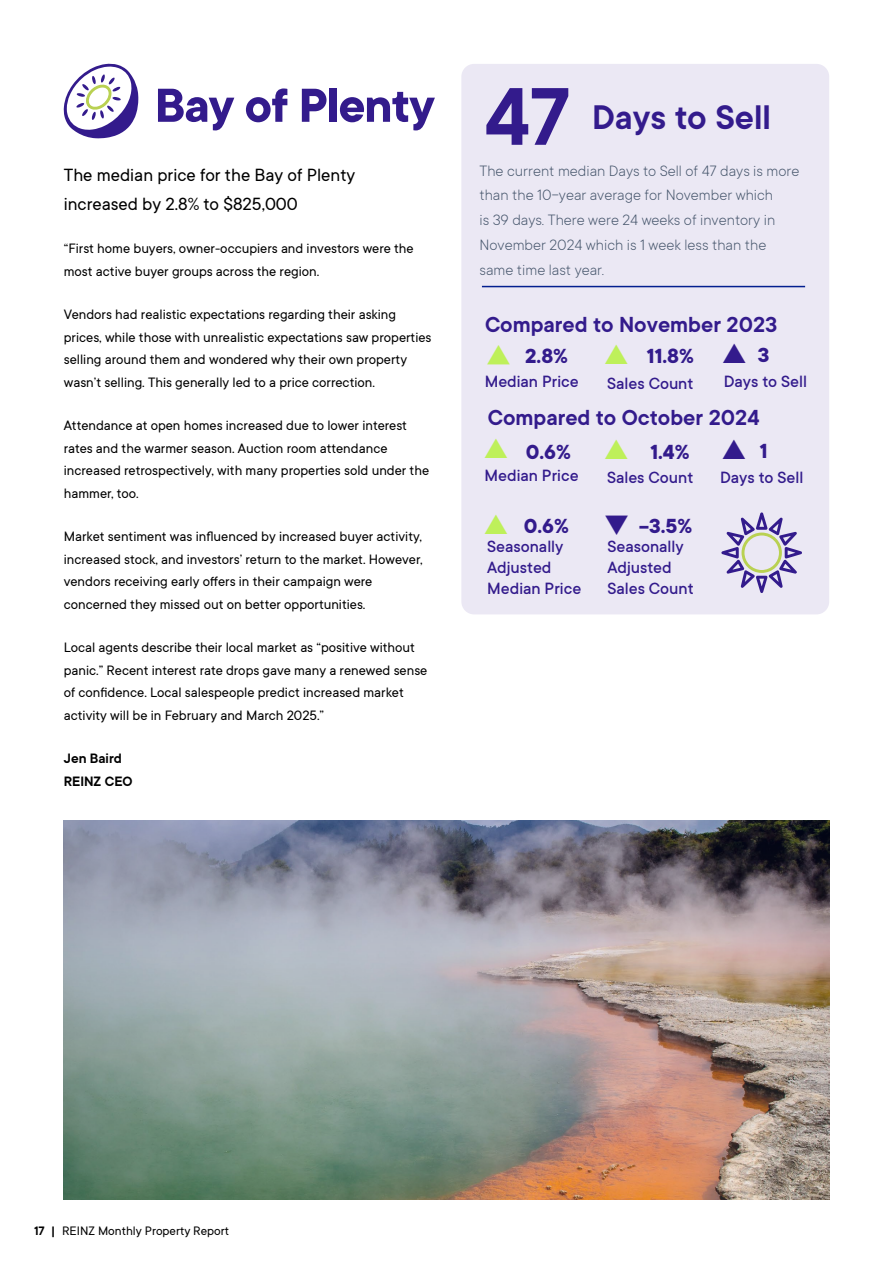
<style>
.page{position:relative;width:893px;height:1263px;background:#fff}
.page>*{position:absolute;margin:0;border:0;box-sizing:border-box;transform-origin:0 0}
.t1{font:600 90px "TT Commons";color:#331b8c}
.t2{font:700 52.5px "TT Commons";letter-spacing:-.02em;color:#331b8c}
.t3{font:600 37.65px "TT Commons";color:#331b8c}
.t4{font:600 24px "TT Commons";color:#331b8c}
.t5{font:700 22.5px "TT Commons";color:#331b8c}
.t6{font:19.5px/29.2px "TT Commons";color:#000}
.t7{font:500 18px/21px "TT Commons";color:#331b8c}
.t8{font:300 16.5px/24.8px "TT Commons";color:#44546a}
.t9{font:15px/22.5px "TT Commons";color:#000}
.t10{font:600 15px/22.5px "TT Commons";color:#000}
.t11{font:13.5px "TT Commons";color:#000}
.s1{font-weight:600}
</style>
<div class="page">
<svg style="left:64px;top:64px;width:74px;height:74px"></svg>
<img style="left:64px;top:821px;width:765px;height:378px">
<div style="left:461px;top:64px;width:368px;height:550px;background:#ebe8f4;border-radius:13px"></div>
<hr style="left:482px;top:286px;width:323px;height:1px;background:#031f8f">
<svg style="left:721px;top:512px;width:81px;height:81px"></svg>
<h2 class="t2" style="left:155px;top:76px;width:282px">Bay of Plenty</h2>
<h3 class="t6" style="left:64px;top:160px;width:293px">The median price for the Bay of Plenty increased by 2.8% to $825,000</h3>
<p class="t9" style="left:64px;top:238px;width:351px">“First home buyers, owner-occupiers and investors were the most active buyer groups across the region.</p>
<p class="t9" style="left:64px;top:304px;width:369px">Vendors had realistic expectations regarding their asking prices, while those with unrealistic expectations saw properties selling around them and wondered why their own property wasn’t selling. This generally led to a price correction.</p>
<p class="t9" style="left:64px;top:415px;width:367px">Attendance at open homes increased due to lower interest rates and the warmer season. Auction room attendance increased retrospectively, with many properties sold under the hammer, too.</p>
<p class="t9" style="left:64px;top:526px;width:360px">Market sentiment was influenced by increased buyer activity, increased stock, and investors’ return to the market. However, vendors receiving early offers in their campaign were concerned they missed out on better opportunities.</p>
<p class="t9" style="left:64px;top:637px;width:365px">Local agents describe their local market as “positive without panic.” Recent interest rate drops gave many a renewed sense of confidence. Local salespeople predict increased market activity will be in February and March 2025.”</p>
<p class="t10" style="left:64px;top:748px;width:70px">Jen Baird<br>REINZ CEO</p>
<h1 class="t1" style="left:485px;top:67px;width:87px">47</h1>
<p class="t8" style="left:479px;top:158px;width:321px">The current median Days to Sell of 47 days is more than the 10-year average for November which<br>is 39 days. There were 24 weeks of inventory in November 2024 which is 1 week less than the same time last year.</p>
<h3 class="t3" style="left:592px;top:97px;width:180px">Days to Sell</h3>
<h3 class="t4" style="left:485px;top:312px;width:294px">Compared to November 2023</h3>
<p class="t7" style="left:485px;top:371px;width:96px">Median Price</p>
<p class="t7" style="left:607px;top:373px;width:88px">Sales Count</p>
<p class="t7" style="left:724px;top:371px;width:85px">Days to Sell</p>
<h3 class="t5" style="left:525px;top:343px;width:44px">2.8%</h3>
<h3 class="t5" style="left:647px;top:343px;width:49px">11.8%</h3>
<h3 class="t5" style="left:758px;top:342px;width:13px">3</h3>
<h3 class="t4" style="left:488px;top:405px;width:273px">Compared to October 2024</h3>
<h3 class="t5" style="left:526px;top:440px;width:47px">0.6%</h3>
<h3 class="t5" style="left:650px;top:440px;width:41px">1.4%</h3>
<h3 class="t5" style="left:760px;top:439px;width:9px">1</h3>
<p class="t7" style="left:484px;top:465px;width:96px">Median Price</p>
<p class="t7" style="left:607px;top:467px;width:88px">Sales Count</p>
<p class="t7" style="left:720px;top:467px;width:85px">Days to Sell</p>
<h3 class="t5" style="left:524px;top:513px;width:47px">0.6%</h3>
<h3 class="t5" style="left:639px;top:513px;width:55px">-3.5%</h3>
<p class="t7" style="left:487px;top:536px;width:96px">Seasonally<br>Adjusted<br>Median Price</p>
<p class="t7" style="left:607px;top:536px;width:88px">Seasonally<br>Adjusted<br>Sales Count</p>
<p class="t11" style="left:34px;top:1224px;width:197px"><span class="s1">17 |</span> REINZ Monthly Property Report</p>
</div>
